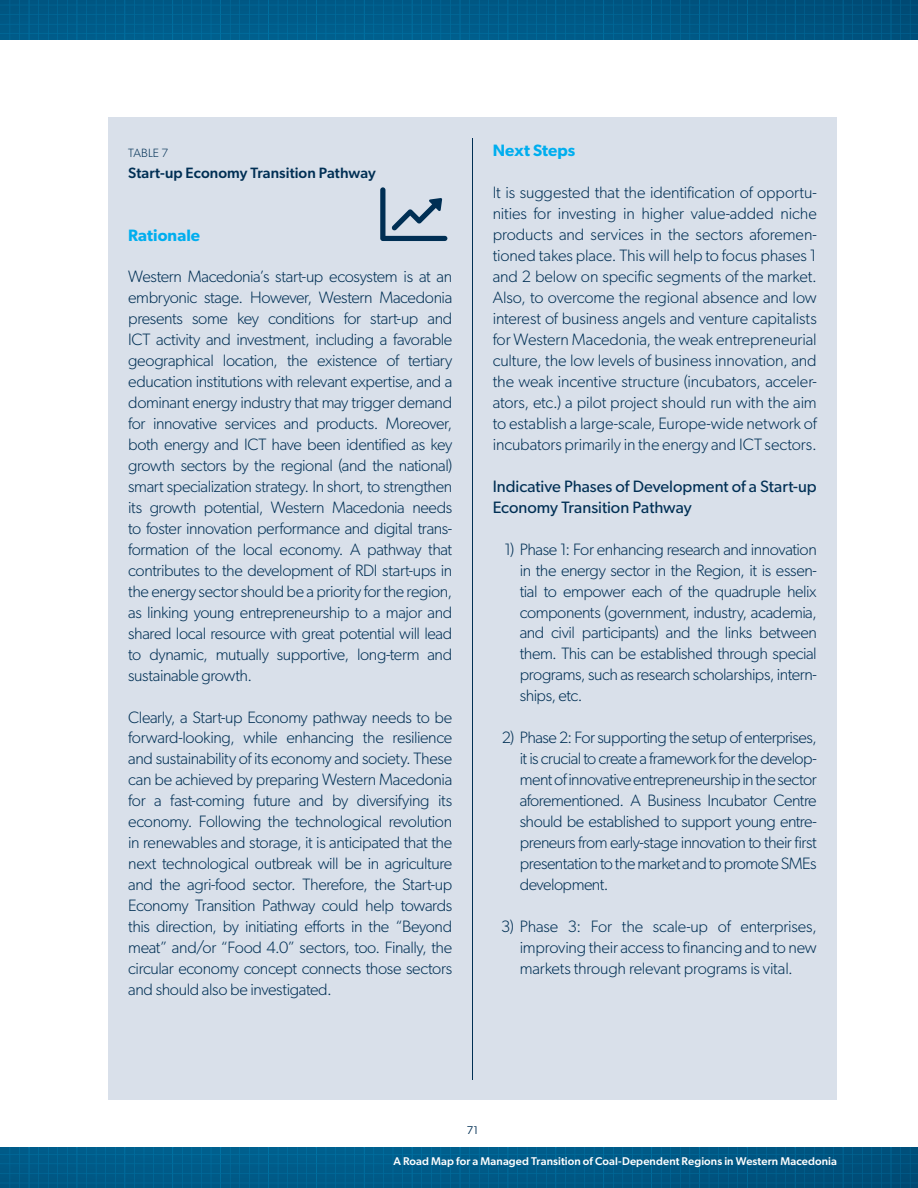
<style>
.page{position:relative;width:918px;height:1188px;background:#fff}
.page>*{position:absolute;margin:0;border:0;box-sizing:border-box;transform-origin:0 0}
.t1{font:300 16.5px/21px "Gibson";letter-spacing:-.025em;color:#002f54;text-align:justify}
.t2{font:16.5px/21px "Gibson";color:#002f54}
.t3{font:600 16.5px "Gibson";letter-spacing:.005em;color:#00aeef}
.t4{font:500 15px "Gibson";letter-spacing:.005em;color:#002f54}
.t5{font:300 12px "Gibson";letter-spacing:.01em;color:#002f54}
.t6{font:500 11.25px "Gibson";letter-spacing:.01em;color:#fff}
.t7{font:11.25px "Gibson";color:#002f54}
</style>
<div class="page">
<svg style="left:0;top:1148px;width:918px;height:40px;background:#005986"></svg>
<svg style="left:0;top:1154px;width:918px;height:1px"></svg>
<svg style="left:0;top:1164px;width:918px;height:1px"></svg>
<svg style="left:0;top:1173px;width:918px;height:1px"></svg>
<svg style="left:0;top:1183px;width:918px;height:1px"></svg>
<div style="left:108px;top:118px;width:729px;height:982px;background:#d9e0ea"></div>
<hr style="left:472px;top:138px;width:1px;height:942px;background:#002f54">
<svg style="left:0;top:0;width:918px;height:241px"></svg>
<p class="t5" style="left:128px;top:145px;width:42px">TABLE 7</p>
<p class="t4" style="left:128px;top:163px;width:249px">Start-up Economy Transition Pathway</p>
<p class="t3" style="left:128px;top:225px;width:73px">Rationale</p>
<p class="t1" style="left:128px;top:266px;width:326px">Western Macedonia’s start-up ecosystem is at an embryonic stage. However, Western Macedonia presents some key conditions for start-up and ICT activity and investment, including a favorable geographical location, the existence of tertiary education institutions with relevant expertise, and a dominant energy industry that may trigger demand for innovative services and products. Moreover, both energy and ICT have been identified as key growth sectors by the regional (and the national) smart specialization strategy. In short, to strengthen its growth potential, Western Macedonia needs to foster innovation performance and digital trans&shy;formation of the local economy. A pathway that contributes to the development of RDI start-ups in the energy sector should be a priority for the region, as linking young entrepreneurship to a major and shared local resource with great potential will lead to dynamic, mutually supportive, long-term and sustainable growth.</p>
<p class="t1" style="left:128px;top:706px;width:326px">Clearly, a Start-up Economy pathway needs to be forward-looking, while enhancing the resilience and sustainability of its economy and society. These can be achieved by preparing Western Macedonia for a fast-coming future and by diversifying its economy. Following the technological revolution in renewables and storage, it is anticipated that the next technological outbreak will be in agriculture and the agri-food sector. Therefore, the Start-up Economy Transition Pathway could help towards this direction, by initiating efforts in the “Beyond meat” and/or “Food 4.0” sectors, too. Finally, the circular economy concept connects those sectors and should also be investigated.</p>
<p class="t3" style="left:493px;top:141px;width:84px">Next Steps</p>
<p class="t1" style="left:493px;top:182px;width:326px">It is suggested that the identification of opportu&shy;nities for investing in higher value-added niche products and services in the sectors aforemen&shy;tioned takes place. This will help to focus phases 1 and 2 below on specific segments of the market.<br>Also, to overcome the regional absence and low interest of business angels and venture capitalists for Western Macedonia, the weak entrepreneurial culture, the low levels of business innovation, and the weak incentive structure (incubators, acceler&shy;ators, etc.) a pilot project should run with the aim to establish a large-scale, Europe-wide network of incubators primarily in the energy and ICT sectors.</p>
<p class="t2" style="left:493px;top:475px;width:326px">Indicative Phases of Development of a Start-up<br>Economy Transition Pathway</p>
<p class="t1" style="left:520px;top:538px;width:299px;text-indent:-15px">1) Phase 1: For enhancing research and innovation in the energy sector in the Region, it is essen&shy;tial to empower each of the quadruple helix components (government, industry, academia, and civil participants) and the links between them. This can be established through special programs, such as research scholarships, intern&shy;ships, etc.</p>
<p class="t1" style="left:520px;top:727px;width:299px;text-indent:-18px">2) Phase 2: For supporting the setup of enterprises, it is crucial to create a framework for the develop&shy;ment of innovative entrepreneurship in the sector aforementioned. A Business Incubator Centre should be established to support young entre&shy;preneurs from early-stage innovation to their first presentation to the market and to promote SMEs development.</p>
<p class="t1" style="left:520px;top:915px;width:299px;text-indent:-19px">3) Phase 3: For the scale-up of enterprises, improving their access to financing and to new markets through relevant programs is vital.</p>
<p class="t7" style="left:467px;top:1123px;width:13px">71</p>
<p class="t6" style="left:393px;top:1154px;width:445px">A Road Map for a Managed Transition of Coal-Dependent Regions in Western Macedonia</p>
</div>
